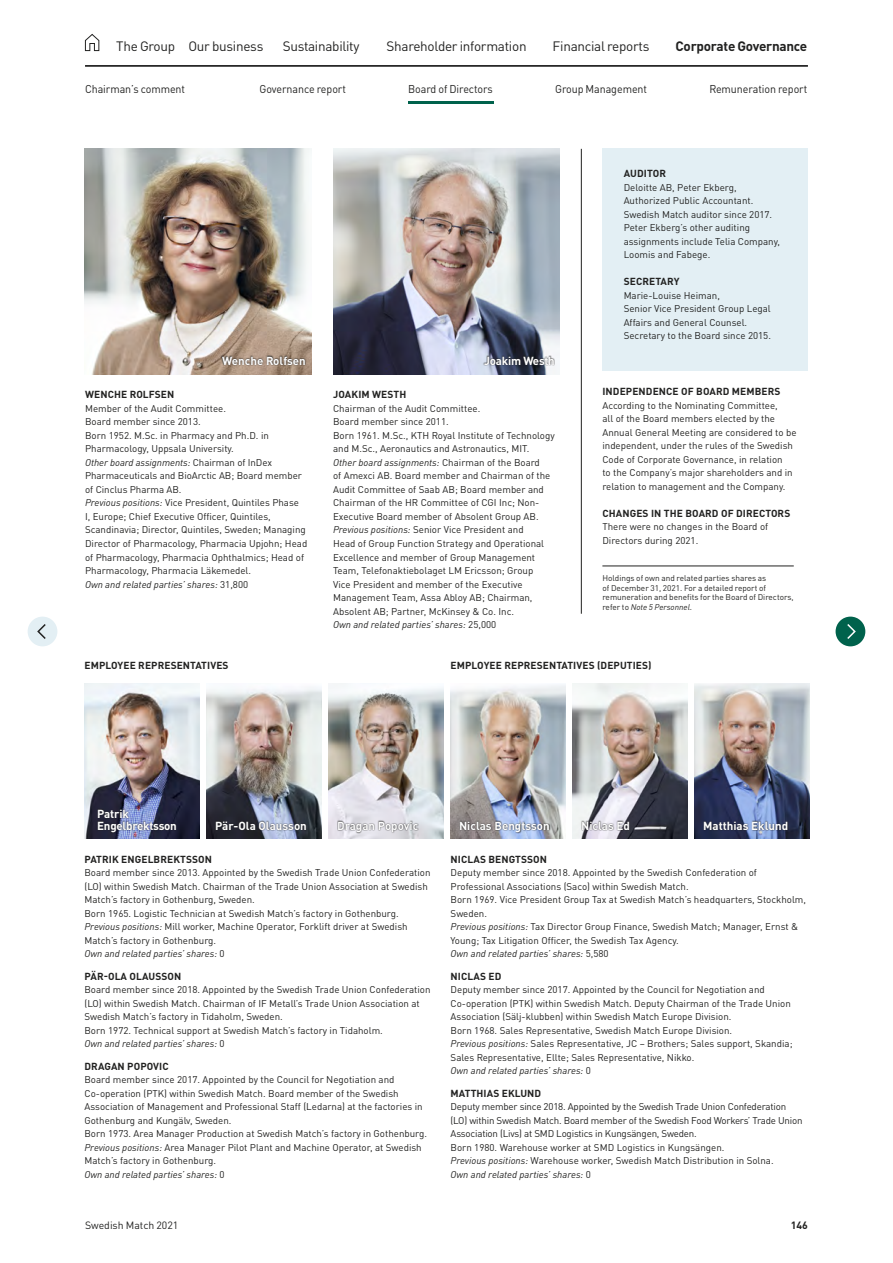
<style>
.page{position:relative;width:893px;height:1263px;background:#fff}
.page>*{position:absolute;margin:0;border:0;box-sizing:border-box;transform-origin:0 0}
.t1{font:13.5px "DIN Pro";letter-spacing:-.02em;color:#222221}
.t2{font:700 13.5px "DIN Pro";letter-spacing:-.02em;color:#222221}
.t3{font:700 11.55px "DIN Pro";color:#fff}
.t4{font:700 11.55px/12px "DIN Pro";letter-spacing:-.02em;color:#fff}
.t5{font:11.25px "DIN Pro";letter-spacing:-.005em;color:#222221;scale:.95 1}
.t6{font:10.5px "DIN Pro";color:#222221}
.t7{font:700 10.5px "DIN Pro";color:#222221}
.t8{font:700 10.2px "DIN Pro";letter-spacing:.01em;color:#222221}
.t9{font:9.75px/13.5px "DIN Pro";color:#222221}
.t10{font:9.75px/13.5px "DIN Pro";letter-spacing:-.02em;color:#222221}
.t11{font:8.25px/9.8px "DIN Pro";color:#222221}
.s1{font-style:italic}
</style>
<div class="page">
<img style="left:84px;top:149px;width:228px;height:225px">
<img style="left:333px;top:149px;width:227px;height:225px">
<hr style="left:581px;top:149px;width:1px;height:465px;background:#222221">
<svg style="left:221px;top:354px;width:85px;height:12px"></svg>
<svg style="left:483px;top:355px;width:72px;height:11px"></svg>
<div style="left:602px;top:149px;width:206px;height:222px;background:#e3eff4"></div>
<img style="left:84px;top:683px;width:115px;height:156px">
<svg style="left:97px;top:808px;width:80px;height:26px;background:#454c6a"></svg>
<img style="left:206px;top:687px;width:115px;height:152px">
<svg style="left:215px;top:820px;width:92px;height:11px"></svg>
<img style="left:329px;top:683px;width:114px;height:156px">
<svg style="left:337px;top:820px;width:82px;height:14px"></svg>
<img style="left:451px;top:684px;width:114px;height:155px">
<svg style="left:459px;top:820px;width:91px;height:14px"></svg>
<img style="left:573px;top:683px;width:114px;height:156px">
<svg style="left:581px;top:820px;width:49px;height:11px"></svg>
<img style="left:695px;top:683px;width:114px;height:156px">
<svg style="left:703px;top:820px;width:85px;height:12px"></svg>
<hr style="left:602px;top:566px;width:192px;height:1px;background:#222221">
<hr style="left:408px;top:101px;width:85px;height:3px;background:#00624c">
<svg style="left:85px;top:33px;width:15px;height:18px"></svg>
<hr style="left:85px;top:65px;width:723px;height:2px;background:#000">
<div style="left:28px;top:617px;width:29px;height:29px;background:#e3eff4;border-radius:50%"></div>
<div style="left:836px;top:617px;width:29px;height:29px;background:#00624c;border-radius:50%"></div>
<svg style="left:37px;top:624px;width:9px;height:15px"></svg>
<svg style="left:847px;top:624px;width:9px;height:15px"></svg>
<h1 class="t1" style="left:116px;top:36px;width:149px">The Group Our business</h1>
<h1 class="t1" style="left:283px;top:36px;width:78px">Sustainability</h1>
<h1 class="t1" style="left:387px;top:36px;width:142px">Shareholder information</h1>
<h1 class="t1" style="left:553px;top:36px;width:98px">Financial reports</h1>
<h1 class="t2" style="left:675px;top:35px;width:133px">Corporate Governance</h1>
<p class="t5" style="left:85px;top:80px;width:107px">Chairman’s comment</p>
<p class="t5" style="left:260px;top:80px;width:92px">Governance report</p>
<p class="t5" style="left:408px;top:80px;width:91px">Board of Directors</p>
<p class="t5" style="left:555px;top:80px;width:98px">Group Management</p>
<p class="t5" style="left:709px;top:80px;width:105px">Remuneration report</p>
<p class="t3" style="left:222px;top:351px;width:85px">Wenche Rolfsen</p>
<p class="t4" style="left:484px;top:353px;width:72px">Joakim Westh</p>
<p class="t8" style="left:85px;top:386px;width:91px">WENCHE ROLFSEN</p>
<p class="t9" style="left:85px;top:401px;width:224px">Member of the Audit Committee.<br>Board member since 2013.<br>Born 1952. M.Sc. in Pharmacy and Ph.D. in Pharmacology, Uppsala University.<br><span class="s1">Other board assignments:</span> Chairman of InDex Pharmaceuticals and BioArctic AB; Board member of Cinclus Pharma AB.<br><span class="s1">Previous positions:</span> Vice President, Quintiles Phase<br>I, Europe; Chief Executive Officer, Quintiles, Scandinavia; Director, Quintiles, Sweden; Managing Director of Pharmacology, Pharmacia Upjohn; Head of Pharmacology, Pharmacia Ophthalmics; Head of Pharmacology, Pharmacia Läkemedel.<br><span class="s1">Own and related parties’ shares:</span> 31,800</p>
<p class="t8" style="left:333px;top:386px;width:75px">JOAKIM WESTH</p>
<p class="t9" style="left:333px;top:401px;width:223px">Chairman of the Audit Committee.<br>Board member since 2011.<br>Born 1961. M.Sc., KTH Royal Institute of Technology and M.Sc., Aeronautics and Astronautics, MIT.<br><span class="s1">Other board assignments:</span> Chairman of the Board<br>of Amexci AB. Board member and Chairman of the Audit Committee of Saab AB; Board member and Chairman of the HR Committee of CGI Inc; Non-Executive Board member of Absolent Group AB.<br><span class="s1">Previous positions:</span> Senior Vice President and<br>Head of Group Function Strategy and Operational Excellence and member of Group Management Team, Telefonaktiebolaget LM Ericsson; Group<br>Vice President and member of the Executive Management Team, Assa Abloy AB; Chairman, Absolent AB; Partner, McKinsey &amp; Co. Inc.<br><span class="s1">Own and related parties’ shares:</span> 25,000</p>
<p class="t8" style="left:624px;top:165px;width:44px">AUDITOR</p>
<p class="t9" style="left:624px;top:180px;width:158px">Deloitte AB, Peter Ekberg,<br>Authorized Public Accountant.<br>Swedish Match auditor since 2017.<br>Peter Ekberg’s other auditing assignments include Telia Company,<br>Loomis and Fabege.</p>
<p class="t8" style="left:624px;top:273px;width:57px">SECRETARY</p>
<p class="t9" style="left:624px;top:288px;width:149px">Marie-Louise Heiman,<br>Senior Vice President Group Legal<br>Affairs and General Counsel.<br>Secretary to the Board since 2015.</p>
<p class="t8" style="left:602px;top:383px;width:180px">INDEPENDENCE OF BOARD MEMBERS</p>
<p class="t9" style="left:602px;top:397px;width:196px">According to the Nominating Committee,<br>all of the Board members elected by the Annual General Meeting are considered to be independent, under the rules of the Swedish Code of Corporate Governance, in relation<br>to the Company’s major shareholders and in relation to management and the Company.</p>
<p class="t8" style="left:602px;top:505px;width:189px">CHANGES IN THE BOARD OF DIRECTORS</p>
<p class="t9" style="left:602px;top:519px;width:167px">There were no changes in the Board of<br>Directors during 2021.</p>
<p class="t11" style="left:602px;top:572px;width:193px">Holdings of own and related parties shares as<br>of December 31, 2021. For a detailed report of remuneration and benefits for the Board of Directors, refer to <span class="s1">Note 5 Personnel</span>.</p>
<p class="t8" style="left:85px;top:657px;width:146px">EMPLOYEE REPRESENTATIVES</p>
<p class="t8" style="left:451px;top:657px;width:202px">EMPLOYEE REPRESENTATIVES (DEPUTIES)</p>
<p class="t4" style="left:97px;top:807px;width:81px">Patrik<br>Engelbrektsson</p>
<p class="t3" style="left:215px;top:816px;width:93px">Pär-Ola Olausson</p>
<p class="t3" style="left:337px;top:816px;width:83px">Dragan Popovic</p>
<p class="t3" style="left:459px;top:816px;width:92px">Niclas Bengtsson</p>
<p class="t3" style="left:581px;top:816px;width:50px">Niclas Ed</p>
<p class="t3" style="left:703px;top:816px;width:87px">Matthias Eklund</p>
<p class="t8" style="left:85px;top:851px;width:129px">PATRIK ENGELBREKTSSON</p>
<p class="t9" style="left:84px;top:865px;width:348px">Board member since 2013. Appointed by the Swedish Trade Union Confederation (LO) within Swedish Match. Chairman of the Trade Union Association at Swedish Match’s factory in Gothenburg, Sweden.<br>Born 1965. Logistic Technician at Swedish Match’s factory in Gothenburg.<br><span class="s1">Previous positions:</span> Mill worker, Machine Operator, Forklift driver at Swedish Match’s factory in Gothenburg.<br><span class="s1">Own and related parties’ shares:</span> 0</p>
<p class="t8" style="left:85px;top:968px;width:98px">PÄR-OLA OLAUSSON</p>
<p class="t9" style="left:84px;top:982px;width:348px">Board member since 2018. Appointed by the Swedish Trade Union Confederation (LO) within Swedish Match. Chairman of IF Metall’s Trade Union Association at Swedish Match’s factory in Tidaholm, Sweden.<br>Born 1972. Technical support at Swedish Match’s factory in Tidaholm.<br><span class="s1">Own and related parties’ shares:</span> 0</p>
<p class="t8" style="left:85px;top:1058px;width:86px">DRAGAN POPOVIC</p>
<p class="t9" style="left:84px;top:1072px;width:344px">Board member since 2017. Appointed by the Council for Negotiation and Co-operation (PTK) within Swedish Match. Board member of the Swedish Association of Management and Professional Staff (Ledarna) at the factories in Gothenburg and Kungälv, Sweden.<br>Born 1973. Area Manager Production at Swedish Match’s factory in Gothenburg.<br><span class="s1">Previous positions:</span> Area Manager Pilot Plant and Machine Operator, at Swedish Match’s factory in Gothenburg.<br><span class="s1">Own and related parties’ shares:</span> 0</p>
<p class="t8" style="left:451px;top:851px;width:98px">NICLAS BENGTSSON</p>
<p class="t9" style="left:451px;top:865px;width:357px">Deputy member since 2018. Appointed by the Swedish Confederation of Professional Associations (Saco) within Swedish Match.<br>Born 1969. Vice President Group Tax at Swedish Match’s headquarters, Stockholm, Sweden.<br><span class="s1">Previous positions:</span> Tax Director Group Finance, Swedish Match; Manager, Ernst &amp; Young; Tax Litigation Officer, the Swedish Tax Agency.<br><span class="s1">Own and related parties’ shares:</span> 5,580</p>
<p class="t8" style="left:451px;top:968px;width:52px">NICLAS ED</p>
<p class="t9" style="left:451px;top:982px;width:343px">Deputy member since 2017. Appointed by the Council for Negotiation and Co-operation (PTK) within Swedish Match. Deputy Chairman of the Trade Union Association (Sälj-klubben) within Swedish Match Europe Division.<br>Born 1968. Sales Representative, Swedish Match Europe Division.<br><span class="s1">Previous positions:</span> Sales Representative, JC – Brothers; Sales support, Skandia; Sales Representative, Ellte; Sales Representative, Nikko.<br><span class="s1">Own and related parties’ shares:</span> 0</p>
<p class="t8" style="left:451px;top:1085px;width:92px">MATTHIAS EKLUND</p>
<p class="t10" style="left:451px;top:1099px;width:353px">Deputy member since 2018. Appointed by the Swedish Trade Union Confederation (LO) within Swedish Match. Board member of the Swedish Food Workers’ Trade Union Association (Livs) at SMD Logistics in Kungsängen, Sweden.<br>Born 1980. Warehouse worker at SMD Logistics in Kungsängen.<br><span class="s1">Previous positions:</span> Warehouse worker, Swedish Match Distribution in Solna.<br><span class="s1">Own and related parties’ shares:</span> 0</p>
<p class="t6" style="left:85px;top:1217px;width:95px">Swedish Match 2021</p>
<p class="t7" style="left:791px;top:1216px;width:19px">146</p>
</div>
